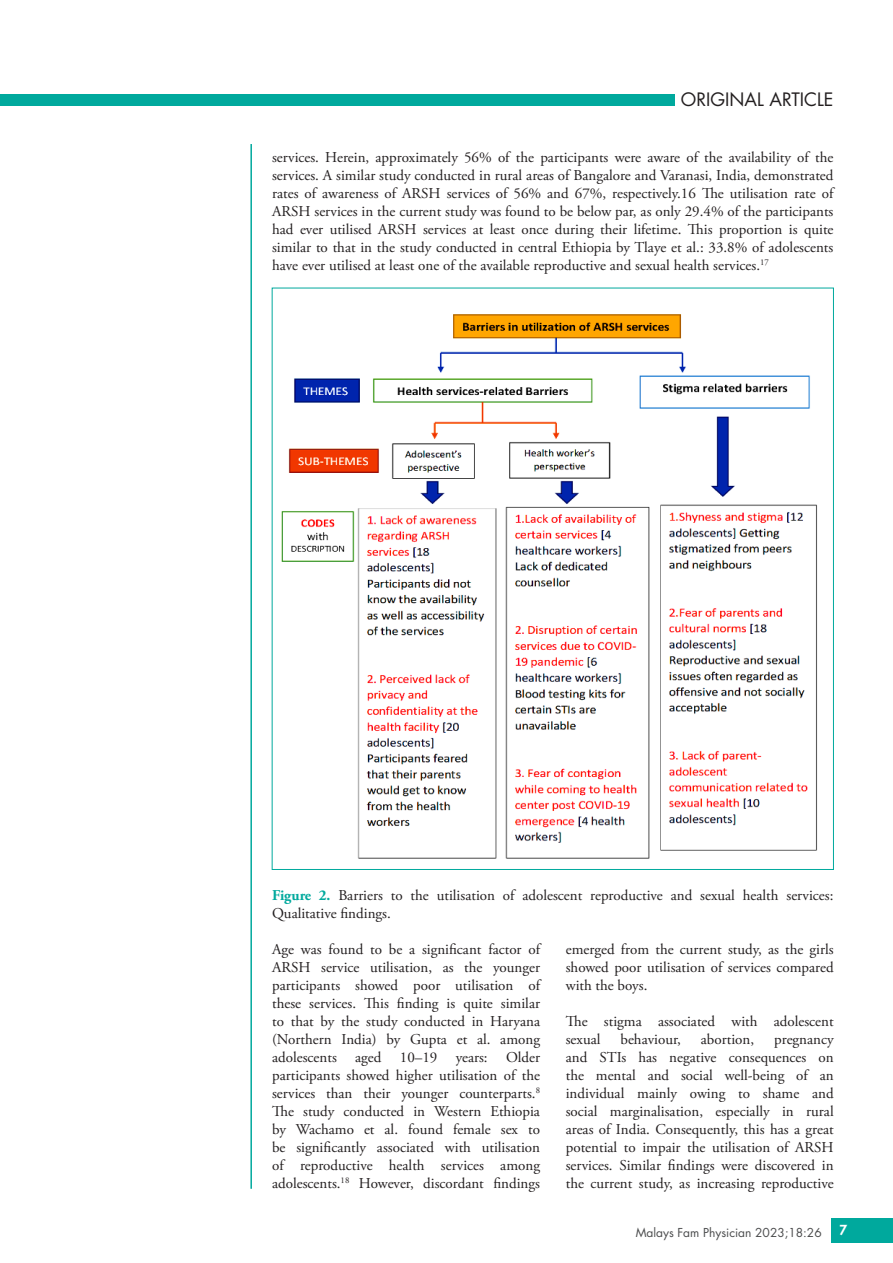
<style>
.page{position:relative;width:893px;height:1263px;background:#fff}
.page>*{position:absolute;margin:0;border:0;box-sizing:border-box;transform-origin:0 0}
.t1{font:18px "Futura Std";color:#231f20}
.t2{font:15px/18px "Adobe Garamond Pro";color:#231f20;text-align:justify}
.t3{font:800 13.5px "Futura Std";color:#fff}
.t4{font:12px "Futura Std";color:#4b4c4d}
.s1{font-weight:700;color:#00a99d}
</style>
<div class="page">
<div style="left:831px;top:1218px;width:62px;height:24px;background:#00a99d"></div>
<div style="left:0;top:95px;width:675px;height:11px;background:#00a99d"></div>
<hr style="left:250px;top:144px;width:2px;height:1045px;background:#00a99d">
<img style="left:281px;top:314px;width:537px;height:545px">
<p class="t1" style="left:681px;top:91px;width:154px">ORIGINAL ARTICLE</p>
<p class="t2" style="left:272px;top:150px;width:563px">services. Herein, approximately 56% of the participants were aware of the availability of the services. A similar study conducted in rural areas of Bangalore and Varanasi, India, demonstrated rates of awareness of ARSH services of 56% and 67%, respectively.16 The utilisation rate of ARSH services in the current study was found to be below par, as only 29.4% of the participants had ever utilised ARSH services at least once during their lifetime. This proportion is quite similar to that in the study conducted in central Ethiopia by Tlaye et al.: 33.8% of adolescents have ever utilised at least one of the available reproductive and sexual health services.<sup>17</sup></p>
<p class="t2" style="left:272px;top:888px;width:563px"><span class="s1">Figure 2.</span> Barriers to the utilisation of adolescent reproductive and sexual health services:<br>Qualitative findings.</p>
<p class="t2" style="left:272px;top:942px;width:269px">Age was found to be a significant factor of ARSH service utilisation, as the younger participants showed poor utilisation of these services. This finding is quite similar to that by the study conducted in Haryana (Northern India) by Gupta et al. among adolescents aged 10–19 years: Older participants showed higher utilisation of the services than their younger counterparts.<sup>8<br></sup>The study conducted in Western Ethiopia by Wachamo et al. found female sex to be significantly associated with utilisation of reproductive health services among adolescents.<sup>18</sup> However, discordant findings</p>
<p class="t2" style="left:566px;top:942px;width:269px">emerged from the current study, as the girls showed poor utilisation of services compared with the boys.</p>
<p class="t2" style="left:566px;top:1014px;width:269px">The stigma associated with adolescent sexual</p>
<p class="t2" style="left:620px;top:1032px;width:62px">behaviour,</p>
<p class="t2" style="left:701px;top:1032px;width:55px">abortion,</p>
<p class="t2" style="left:566px;top:1032px;width:269px;text-indent:208px">pregnancy and STIs has negative consequences on the mental and social well-being of an individual mainly owing to shame and social marginalisation, especially in rural areas of India. Consequently, this has a great potential to impair the utilisation of ARSH services. Similar findings were discovered in the current study, as increasing reproductive</p>
<p class="t4" style="left:636px;top:1227px;width:187px">Malays Fam Physician 2023;18:26</p>
<p class="t3" style="left:840px;top:1223px;width:9px">7</p>
</div>
